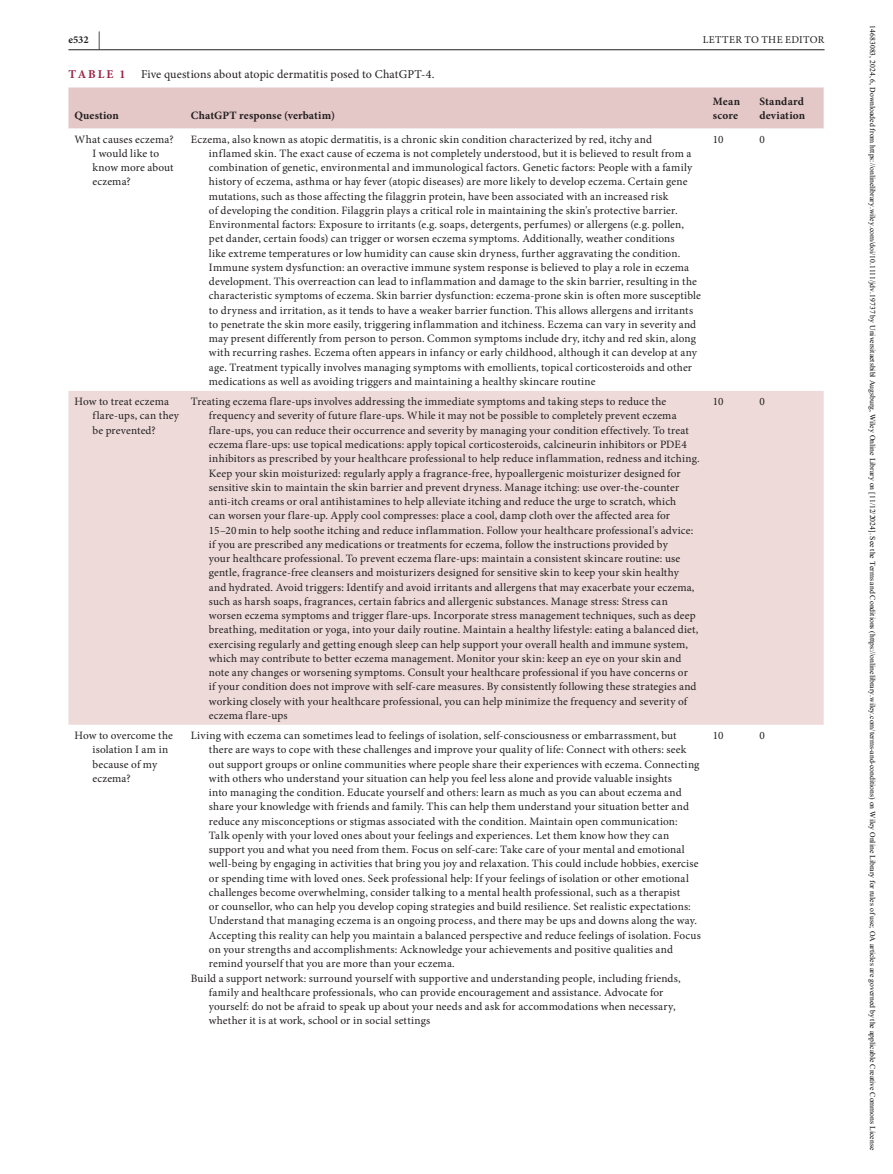
<style>
.page{position:relative;width:893px;height:1174px;background:#fff}
.page>*{position:absolute;margin:0;border:0;box-sizing:border-box;transform-origin:0 0}
.t1{font:12px "Minion Pro";letter-spacing:.01em;color:#231f20}
.t2{font:700 12px "Minion Pro";letter-spacing:.165em;color:#9c2444}
.t3{font:11.25px/14.2px "Minion Pro";letter-spacing:.015em;color:#231f20}
.t4{font:700 11.25px/14.2px "Minion Pro";letter-spacing:.015em;color:#231f20}
.t5{font:10.5px "Minion Pro";letter-spacing:.035em;color:#231f20}
.t6{font:700 10.5px "Minion Pro";color:#231f20}
.t7{font:7.65px "Times New Roman";letter-spacing:.005em;color:#000}
.s1{font-size:18px}
</style>
<div class="page">
<hr style="left:68px;top:49px;width:756px;height:1px;background:#231f20">
<div style="left:68px;top:87px;width:756px;height:41px;background:#e4c7c7"></div>
<div style="left:68px;top:391px;width:756px;height:333px;background:#eddad9"></div>
<p class="t6" style="left:68px;top:32px;width:34px">e532 <span class="s1">|</span></p>
<p class="t5" style="left:703px;top:32px;width:123px">LETTER TO THE EDITOR</p>
<p class="t2" style="left:69px;top:65px;width:59px">TABLE 1</p>
<p class="t1" style="left:141px;top:66px;width:295px">Five questions about atopic dermatitis posed to ChatGPT-4.</p>
<p class="t4" style="left:74px;top:108px;width:46px">Question</p>
<p class="t4" style="left:191px;top:108px;width:146px">ChatGPT response (verbatim)</p>
<p class="t4" style="left:713px;top:94px;width:29px">Mean score</p>
<p class="t4" style="left:759px;top:94px;width:47px">Standard deviation</p>
<p class="t3" style="left:92px;top:132px;width:83px;text-indent:-18px">What causes eczema?<br>I would like to know more about eczema?</p>
<p class="t3" style="left:209px;top:132px;width:493px;text-indent:-18px">Eczema, also known as atopic dermatitis, is a chronic skin condition characterized by red, itchy and<br>inflamed skin. The exact cause of eczema is not completely understood, but it is believed to result from a combination of genetic, environmental and immunological factors. Genetic factors: People with a family history of eczema, asthma or hay fever (atopic diseases) are more likely to develop eczema. Certain gene mutations, such as those affecting the filaggrin protein, have been associated with an increased risk<br>of developing the condition. Filaggrin plays a critical role in maintaining the skin's protective barrier.<br>Environmental factors: Exposure to irritants (e.g. soaps, detergents, perfumes) or allergens (e.g. pollen, pet dander, certain foods) can trigger or worsen eczema symptoms. Additionally, weather conditions<br>like extreme temperatures or low humidity can cause skin dryness, further aggravating the condition.<br>Immune system dysfunction: an overactive immune system response is believed to play a role in eczema development. This overreaction can lead to inflammation and damage to the skin barrier, resulting in the characteristic symptoms of eczema. Skin barrier dysfunction: eczema-prone skin is often more susceptible to dryness and irritation, as it tends to have a weaker barrier function. This allows allergens and irritants to penetrate the skin more easily, triggering inflammation and itchiness. Eczema can vary in severity and may present differently from person to person. Common symptoms include dry, itchy and red skin, along with recurring rashes. Eczema often appears in infancy or early childhood, although it can develop at any age. Treatment typically involves managing symptoms with emollients, topical corticosteroids and other medications as well as avoiding triggers and maintaining a healthy skincare routine</p>
<p class="t3" style="left:713px;top:132px;width:12px">10</p>
<p class="t3" style="left:759px;top:132px;width:7px">0</p>
<p class="t3" style="left:92px;top:394px;width:88px;text-indent:-18px">How to treat eczema flare-ups, can they be prevented?</p>
<p class="t3" style="left:209px;top:394px;width:492px;text-indent:-18px">Treating eczema flare-ups involves addressing the immediate symptoms and taking steps to reduce the frequency and severity of future flare-ups. While it may not be possible to completely prevent eczema flare-ups, you can reduce their occurrence and severity by managing your condition effectively. To treat eczema flare-ups: use topical medications: apply topical corticosteroids, calcineurin inhibitors or PDE4 inhibitors as prescribed by your healthcare professional to help reduce inflammation, redness and itching.<br>Keep your skin moisturized: regularly apply a fragrance-free, hypoallergenic moisturizer designed for sensitive skin to maintain the skin barrier and prevent dryness. Manage itching: use over-the-counter anti-itch creams or oral antihistamines to help alleviate itching and reduce the urge to scratch, which<br>can worsen your flare-up. Apply cool compresses: place a cool, damp cloth over the affected area for 15–20min to help soothe itching and reduce inflammation. Follow your healthcare professional's advice: if you are prescribed any medications or treatments for eczema, follow the instructions provided by<br>your healthcare professional. To prevent eczema flare-ups: maintain a consistent skincare routine: use gentle, fragrance-free cleansers and moisturizers designed for sensitive skin to keep your skin healthy<br>and hydrated. Avoid triggers: Identify and avoid irritants and allergens that may exacerbate your eczema, such as harsh soaps, fragrances, certain fabrics and allergenic substances. Manage stress: Stress can worsen eczema symptoms and trigger flare-ups. Incorporate stress management techniques, such as deep breathing, meditation or yoga, into your daily routine. Maintain a healthy lifestyle: eating a balanced diet, exercising regularly and getting enough sleep can help support your overall health and immune system, which may contribute to better eczema management. Monitor your skin: keep an eye on your skin and note any changes or worsening symptoms. Consult your healthcare professional if you have concerns or<br>if your condition does not improve with self-care measures. By consistently following these strategies and working closely with your healthcare professional, you can help minimize the frequency and severity of eczema flare-ups</p>
<p class="t3" style="left:713px;top:394px;width:12px">10</p>
<p class="t3" style="left:759px;top:394px;width:7px">0</p>
<p class="t3" style="left:92px;top:728px;width:82px;text-indent:-18px">How to overcome the isolation I am in because of my eczema?</p>
<p class="t3" style="left:191px;top:728px;width:487px">Living with eczema can sometimes lead to feelings of isolation, self-consciousness or embarrassment, but</p>
<p class="t3" style="left:713px;top:728px;width:12px">10</p>
<p class="t3" style="left:759px;top:728px;width:7px">0</p>
<p class="t3" style="left:209px;top:742px;width:479px">there are ways to cope with these challenges and improve your quality of life: Connect with others: seek</p>
<p class="t3" style="left:209px;top:757px;width:492px">out support groups or online communities where people share their experiences with eczema. Connecting</p>
<p class="t3" style="left:209px;top:771px;width:464px">with others who understand your situation can help you feel less alone and provide valuable insights</p>
<p class="t3" style="left:209px;top:785px;width:474px">into managing the condition. Educate yourself and others: learn as much as you can about eczema and</p>
<p class="t3" style="left:209px;top:799px;width:482px">share your knowledge with friends and family. This can help them understand your situation better and</p>
<p class="t3" style="left:209px;top:814px;width:470px">reduce any misconceptions or stigmas associated with the condition. Maintain open communication:</p>
<p class="t3" style="left:209px;top:828px;width:462px">Talk openly with your loved ones about your feelings and experiences. Let them know how they can</p>
<p class="t3" style="left:209px;top:842px;width:477px">support you and what you need from them. Focus on self-care: Take care of your mental and emotional</p>
<p class="t3" style="left:209px;top:856px;width:491px">well-being by engaging in activities that bring you joy and relaxation. This could include hobbies, exercise</p>
<p class="t3" style="left:209px;top:871px;width:481px">or spending time with loved ones. Seek professional help: If your feelings of isolation or other emotional</p>
<p class="t3" style="left:209px;top:885px;width:473px">challenges become overwhelming, consider talking to a mental health professional, such as a therapist</p>
<p class="t3" style="left:209px;top:899px;width:483px">or counsellor, who can help you develop coping strategies and build resilience. Set realistic expectations:</p>
<p class="t3" style="left:209px;top:913px;width:490px">Understand that managing eczema is an ongoing process, and there may be ups and downs along the way.</p>
<p class="t3" style="left:209px;top:928px;width:493px">Accepting this reality can help you maintain a balanced perspective and reduce feelings of isolation. Focus</p>
<p class="t3" style="left:209px;top:942px;width:466px">on your strengths and accomplishments: Acknowledge your achievements and positive qualities and</p>
<p class="t3" style="left:209px;top:956px;width:247px">remind yourself that you are more than your eczema.</p>
<p class="t3" style="left:191px;top:970px;width:491px">Build a support network: surround yourself with supportive and understanding people, including friends,</p>
<p class="t3" style="left:209px;top:985px;width:456px">family and healthcare professionals, who can provide encouragement and assistance. Advocate for</p>
<p class="t3" style="left:209px;top:999px;width:468px">yourself: do not be afraid to speak up about your needs and ask for accommodations when necessary,</p>
<p class="t3" style="left:209px;top:1013px;width:223px">whether it is at work, school or in social settings</p>
<p class="t7" style="left:875px;top:25px;width:1126px;rotate:90deg">14683083, 2024, 6, Downloaded from https://onlinelibrary.wiley.com/doi/10.1111/jdv.19737 by Universitaetsbibl Augsburg, Wiley Online Library on [11/12/2024]. See the Terms and Conditions (https://onlinelibrary.wiley.com/terms-and-conditions) on Wiley Online Library for rules of use; OA articles are governed by the applicable Creative Commons License</p>
</div>
